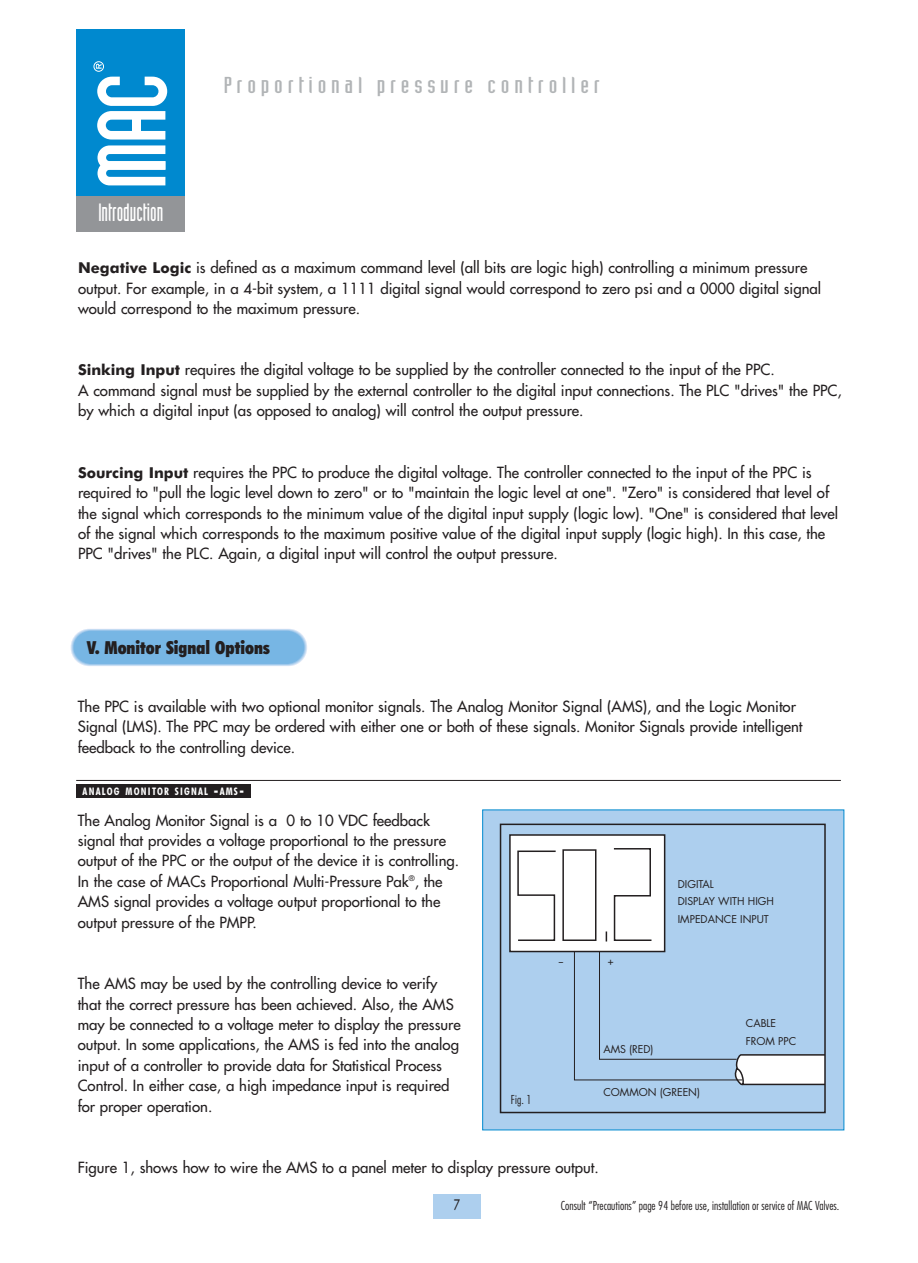
<style>
.page{position:relative;width:918px;height:1263px;background:#fff}
.page>*{position:absolute;margin:0;border:0;box-sizing:border-box;transform-origin:0 0}
.t1{font:24.45px "Industria Solid";color:#fff;scale:.9 1}
.t2{font:22.5px "Industria Solid";letter-spacing:.165em;color:#b1b4b6;scale:1.3 1}
.t3{font:900 condensed 18px "Futura BT";color:#231f20}
.t4{font:15px/20.4px "Futura";color:#231f20}
.t5{font:14.1px "Futura";color:#231f20;scale:.75 1}
.t6{font:300 condensed 12px "Futura";letter-spacing:.005em;color:#231f20}
.t7{font:10.5px/17.9px "Futura";color:#231f20}
.t8{font:700 condensed 10.5px "Futura BT";letter-spacing:.115em;color:#fff}
.t9{font:10.5px "Futura";color:#231f20;scale:2 1}
.s1{font-family:"Futura BT";font-weight:700}
.s2{font-size:13.95px}
</style>
<div class="page">
<div style="left:433px;top:1194px;width:48px;height:24px;background:#adcfee"></div>
<div style="left:77px;top:30px;width:108px;height:167px;background:#0089cf"></div>
<svg style="left:93px;top:61px;width:74px;height:124px"></svg>
<div style="left:132px;top:120px;width:9px;height:11px;background:#fff"></div>
<div style="left:77px;top:196px;width:108px;height:35px;background:#939598"></div>
<svg style="left:71px;top:629px;width:235px;height:37px;background:#82bbe6"></svg>
<div style="left:76px;top:785px;width:175px;height:13px;background:#231f20"></div>
<hr style="left:76px;top:780px;width:765px;height:1px;background:#231f20">
<div style="left:482px;top:809px;width:362px;height:321px;background:#adcfee"></div>
<div style="left:500px;top:823px;width:326px;height:290px;border:2px solid #231f20"></div>
<svg style="left:509px;top:833px;width:317px;height:258px"></svg>
<h2 class="t2" style="left:224px;top:77px;width:291px">Proportional pressure controller</h2>
<h1 class="t1" style="left:98px;top:203px;width:74px">Introduction</h1>
<p class="t4" style="left:78px;top:258px;width:745px"><span class="s1">Negative Logic</span> is defined as a maximum command level (all bits are logic high) controlling a minimum pressure output. For example, in a 4-bit system, a 1111 digital signal would correspond to zero psi and a 0000 digital signal would correspond to the maximum pressure.</p>
<p class="t4" style="left:78px;top:361px;width:765px"><span class="s1">Sinking Input</span> requires the digital voltage to be supplied by the controller connected to the input of the PPC.<br>A command signal must be supplied by the external controller to the digital input connections. The PLC "drives" the PPC, by which a digital input (as opposed to analog) will control the output pressure.</p>
<p class="t4" style="left:78px;top:463px;width:762px"><span class="s1">Sourcing Input</span> requires the PPC to produce the digital voltage. The controller connected to the input of the PPC is required to "pull the logic level down to zero" or to "maintain the logic level at one". "Zero" is considered that level of the signal which corresponds to the minimum value of the digital input supply (logic low). "One" is considered that level of the signal which corresponds to the maximum positive value of the digital input supply (logic high). In this case, the PPC "drives" the PLC. Again, a digital input will control the output pressure.</p>
<p class="t3" style="left:87px;top:639px;width:185px">V. Monitor Signal Options</p>
<p class="t4" style="left:78px;top:697px;width:726px">The PPC is available with two optional monitor signals. The Analog Monitor Signal (AMS), and the Logic Monitor<br>Signal (LMS). The PPC may be ordered with either one or both of these signals. Monitor Signals provide intelligent feedback to the controlling device.</p>
<p class="t8" style="left:83px;top:786px;width:163px">ANALOG MONITOR SIGNAL <span class="s2">-</span>AMS<span class="s2">-</span></p>
<p class="t4" style="left:78px;top:811px;width:383px">The Analog Monitor Signal is a 0 to 10 VDC feedback signal that provides a voltage proportional to the pressure output of the PPC or the output of the device it is controlling.<br>In the case of MACs Proportional Multi-Pressure Pak<sup>®</sup>, the AMS signal provides a voltage output proportional to the output pressure of the PMPP.</p>
<p class="t4" style="left:78px;top:974px;width:385px">The AMS may be used by the controlling device to verify that the correct pressure has been achieved. Also, the AMS may be connected to a voltage meter to display the pressure output. In some applications, the AMS is fed into the analog input of a controller to provide data for Statistical Process Control. In either case, a high impedance input is required for proper operation.</p>
<p class="t6" style="left:511px;top:1094px;width:22px">Fig. 1</p>
<p class="t9" style="left:559px;top:956px;width:4px">-</p>
<p class="t7" style="left:608px;top:953px;width:8px">+</p>
<p class="t7" style="left:678px;top:876px;width:98px">DIGITAL<br>DISPLAY WITH HIGH<br>IMPEDANCE INPUT</p>
<p class="t7" style="left:603px;top:1041px;width:52px">AMS (RED)</p>
<p class="t7" style="left:603px;top:1084px;width:98px">COMMON (GREEN)</p>
<p class="t7" style="left:746px;top:1015px;width:52px">CABLE<br>FROM PPC</p>
<p class="t4" style="left:78px;top:1158px;width:522px">Figure 1, shows how to wire the AMS to a panel meter to display pressure output.</p>
<p class="t5" style="left:454px;top:1198px;width:10px">7</p>
<p class="t6" style="left:561px;top:1200px;width:280px">Consult “Precautions” page 94 before use, installation or service of MAC Valves.</p>
</div>
